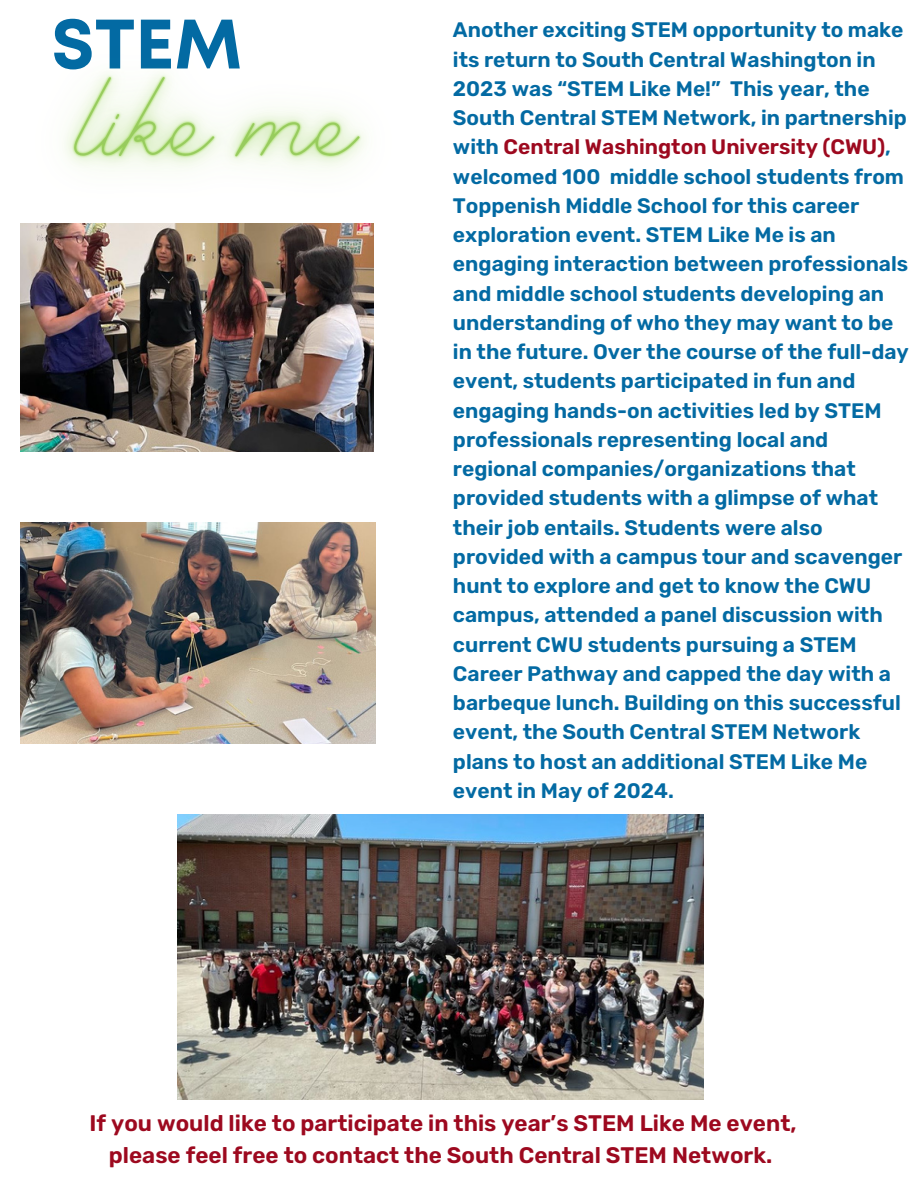
<style>
.page{position:relative;width:918px;height:1188px;background:#fff}
.page>*{position:absolute;margin:0;border:0;box-sizing:border-box;transform-origin:0 0}
.t1{font:700 69.75px "Mont";color:#036aa3}
.t2{font:600 22.5px/31.5px "Rubik";color:#9d091f;text-align:center}
.t3{font:600 21px/29.2px "Rubik";color:#036aa3}
.s1{color:#9d091f}
</style>
<div class="page">
<img style="left:177px;top:815px;width:527px;height:284px">
<img style="left:21px;top:267px;width:353px;height:185px">
<img style="left:21px;top:522px;width:354px;height:222px">
<img style="left:20px;top:72px;width:354px;height:195px">
<h1 class="t1" style="left:51px;top:18px;width:193px">STEM</h1>
<p class="t3" style="left:453px;top:16px;width:457px">Another exciting STEM opportunity to make its return to South Central Washington in 2023 was “STEM Like Me!” This year, the South Central STEM Network, in partnership with <span class="s1">Central Washington University (CWU)</span>, welcomed 100 middle school students from Toppenish Middle School for this career exploration event. STEM Like Me is an engaging interaction between professionals and middle school students developing an understanding of who they may want to be in the future. Over the course of the full-day event, students participated in fun and engaging hands-on activities led by STEM professionals representing local and regional companies/organizations that provided students with a glimpse of what their job entails. Students were also provided with a campus tour and scavenger hunt to explore and get to know the CWU campus, attended a panel discussion with current CWU students pursuing a STEM Career Pathway and capped the day with a barbeque lunch. Building on this successful event, the South Central STEM Network plans to host an additional STEM Like Me event in May of 2024.</p>
<p class="t2" style="left:90px;top:1108px;width:708px">If you would like to participate in this year’s STEM Like Me event, please feel free to contact the South Central STEM Network.</p>
</div>
